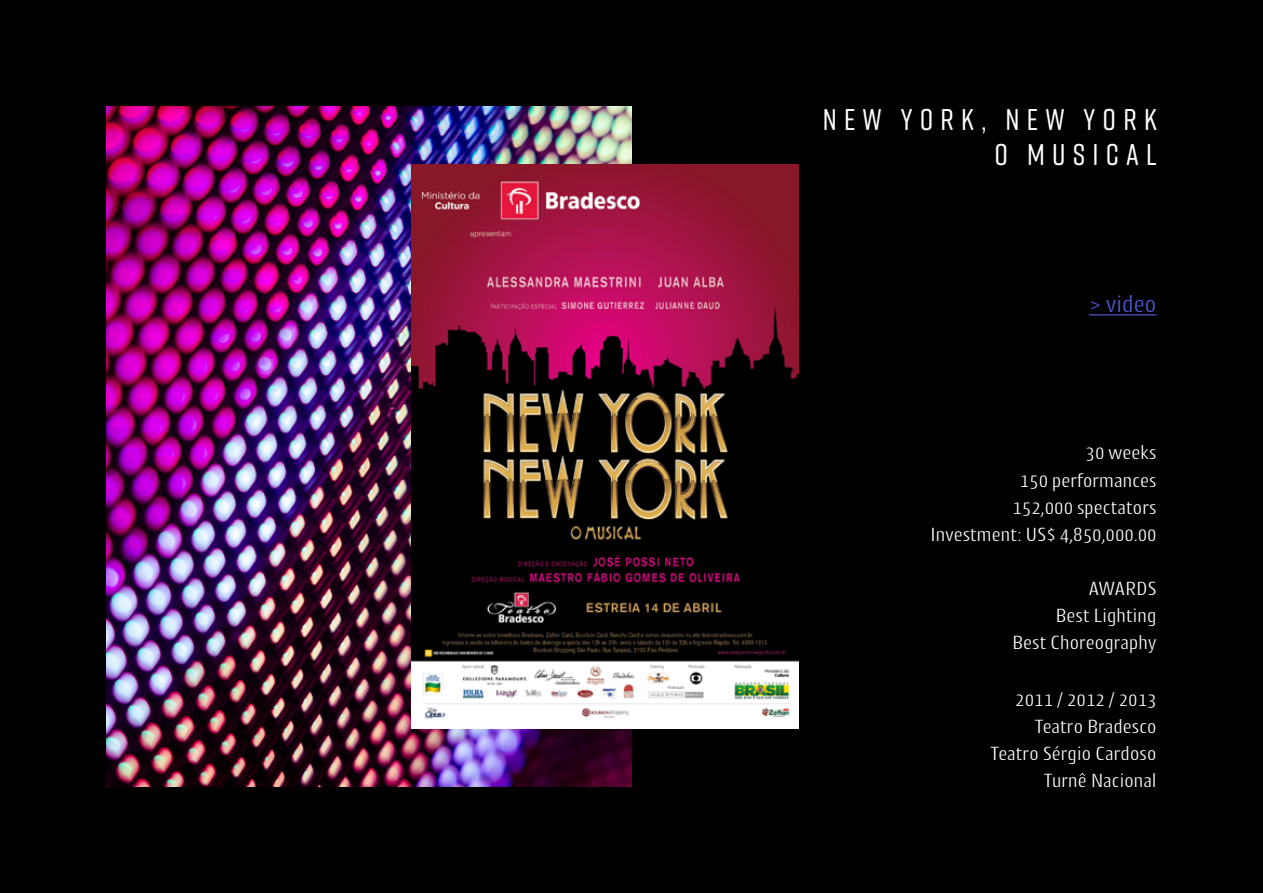
<style>
.page{position:relative;width:1263px;height:893px;background:#000}
.page>*{position:absolute;margin:0;border:0;box-sizing:border-box;transform-origin:0 0}
.t1{font:500 30px/35.5px "Rift Soft";letter-spacing:.24em;color:#fff;text-align:right}
.t2{font:300 24px "Cantiga";color:#4f5cd6}
.t3{font:300 19.5px/27px "Cantiga";color:#fff;text-align:right}
</style>
<div class="page">
<img style="left:106px;top:106px;width:525px;height:681px">
<img style="left:411px;top:165px;width:387px;height:563px">
<hr style="left:1089px;top:314px;width:68px;height:1px;background:#4f5cd6">
<h1 class="t1" style="left:823px;top:100px;width:336px">NEW YORK, NEW YORK<br>O MUSICAL</h1>
<p class="t2" style="left:1089px;top:289px;width:69px">&gt; video</p>
<p class="t3" style="left:930px;top:439px;width:228px">30 weeks<br>150 performances<br>152,000 spectators<br>Investment: US$ 4,850,000.00</p>
<p class="t3" style="left:1012px;top:574px;width:146px">AWARDS<br>Best Lighting<br>Best Choreography</p>
<p class="t3" style="left:990px;top:685px;width:168px">2011 / 2012 / 2013<br>Teatro Bradesco<br>Teatro Sérgio Cardoso<br>Turnê Nacional</p>
</div>
